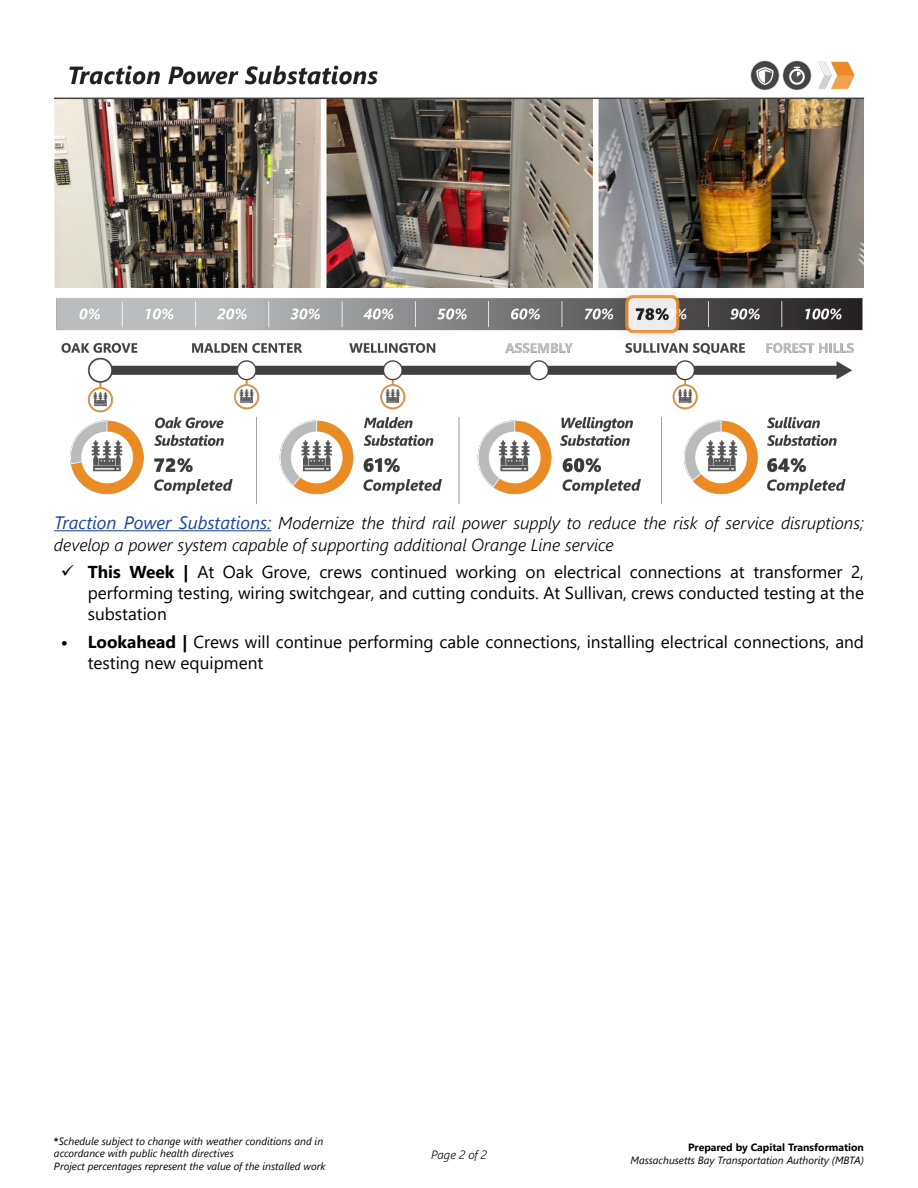
<style>
.page{position:relative;width:918px;height:1188px;background:#fff}
.page>*{position:absolute;margin:0;border:0;box-sizing:border-box;transform-origin:0 0}
.t1{font:17.25px/20.7px "Segoe UI";color:#000;text-align:justify}
.t2{font:italic 300 17.25px/21.6px "Segoe UI";color:#000}
.t3{font:italic 300 12px "Segoe UI";letter-spacing:-.005em;color:#000}
.t4{font:italic 10.5px/12.6px "Segoe UI";color:#000}
.t5{font:700 10.5px "Segoe UI";color:#000}
.s1{font-weight:400;font-size:18px;color:#1b459c}
.s2{font-weight:700}
.s3{font-weight:700;font-style:normal}
</style>
<div class="page">
<img style="left:54px;top:60px;width:810px;height:227px">
<hr style="left:54px;top:98px;width:810px;height:1px;background:#414141">
<img style="left:56px;top:291px;width:807px;height:212px">
<hr style="left:54px;top:530px;width:217px;height:1px;background:#1b459c">
<p class="t2" style="left:54px;top:510px;width:812px"><span class="s1">Traction Power Substations:</span> Modernize the third rail power supply to reduce the risk of service disruptions; develop a power system capable of supporting additional Orange Line service</p>
<p class="t1" style="left:88px;top:560px;width:778px"><span class="s2">This Week |</span> At Oak Grove, crews continued working on electrical connections at transformer 2, performing testing, wiring switchgear, and cutting conduits. At Sullivan, crews conducted testing at the substation</p>
<p class="t1" style="left:88px;top:630px;width:778px;text-indent:-27px"><span class="s2">• Lookahead |</span> Crews will continue performing cable connections, installing electrical connections, and testing new equipment</p>
<p class="t4" style="left:54px;top:1133px;width:273px"><span class="s3">*</span>Schedule subject to change with weather conditions and in accordance with public health directives<br>Project percentages represent the value of the installed work</p>
<p class="t3" style="left:431px;top:1143px;width:57px">Page 2 of 2</p>
<p class="t5" style="left:688px;top:1137px;width:177px">Prepared by Capital Transformation</p>
<p class="t4" style="left:630px;top:1152px;width:235px">Massachusetts Bay Transportation Authority (MBTA)</p>
</div>
